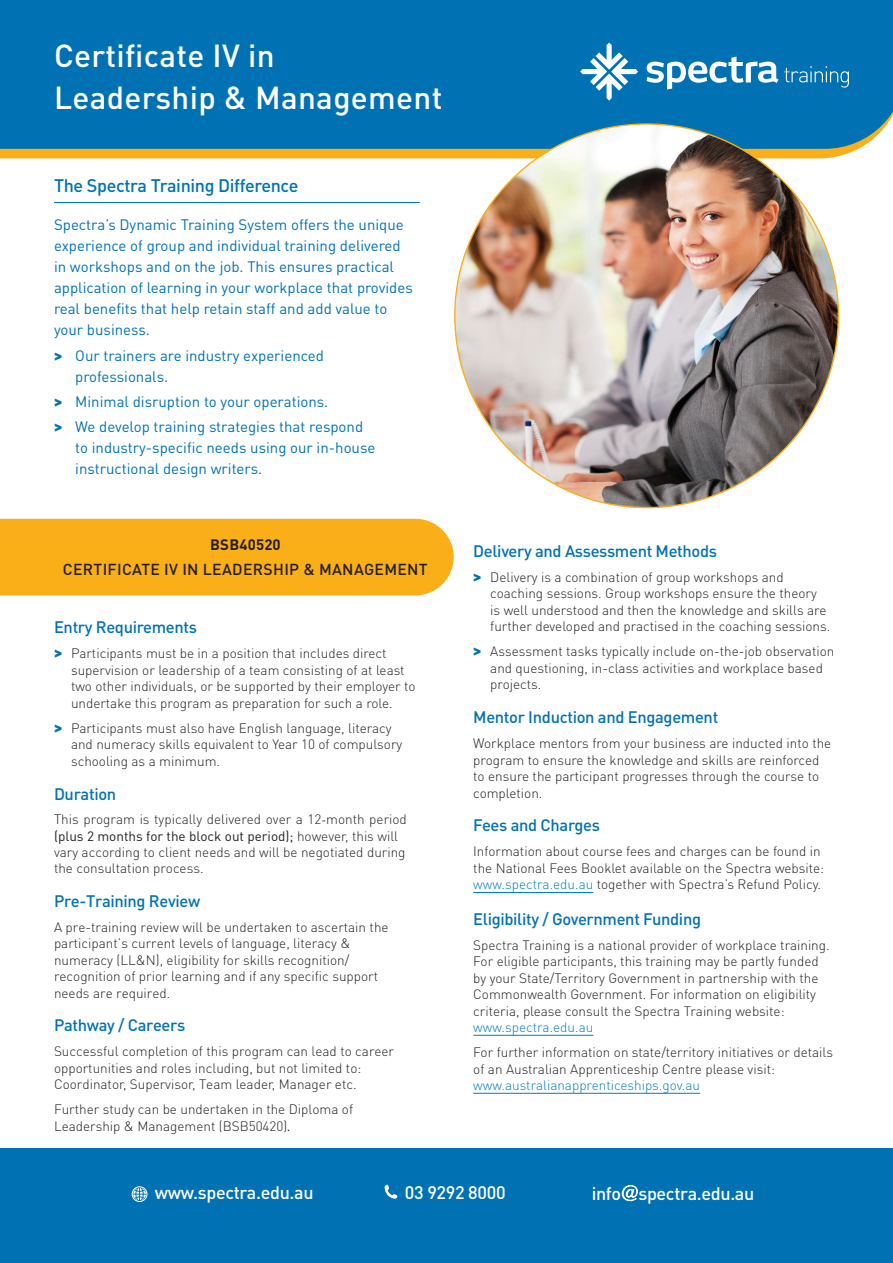
<style>
.page{position:relative;width:893px;height:1263px;background:#fff}
.page>*{position:absolute;margin:0;border:0;box-sizing:border-box;transform-origin:0 0}
.t1{font:500 31.5px/42px "DIN Pro";letter-spacing:.01em;color:#fff}
.t2{font:500 18px "DIN Pro";letter-spacing:-.02em;color:#fff}
.t3{font:500 18px "DIN Pro";letter-spacing:-.02em;color:#0072b4}
.Body_Text{font:500 16.5px "DIN Pro";letter-spacing:-.02em;color:#0072b4}
.t4{font:500 15.75px "DIN Pro";letter-spacing:.02em;color:#231f20}
.t5{font:15px/21px "DIN Pro";color:#0072b4}
.t6{font:700 15px "DIN Pro";letter-spacing:.01em;color:#231f20}
.Body_Text-2{font:300 13.5px/16.5px "DIN Pro";color:#231f20}
.s1{font-weight:900}
.s2{font-weight:900;font-size:15px;color:#0072b4}
.s3{font-family:"Minion Pro";font-weight:400}
.s4{font-weight:400}
.s5{color:#007ec5}
.s6{color:#fff}
.s7{font-family:"Adobe Myungjo Std"}
</style>
<div class="page">
<div style="left:0;top:149px;width:858px;height:9px;background:#faaf18"></div>
<div style="left:0;top:1148px;width:893px;height:115px;background:#0072b4"></div>
<hr style="left:54px;top:202px;width:366px;height:1px;background:#0072b4">
<div style="left:0;top:0;width:893px;height:149px;background:#0072b4"></div>
<svg style="left:784px;top:66px;width:65px;height:22px"></svg>
<svg style="left:647px;top:57px;width:131px;height:32px"></svg>
<svg style="left:580px;top:43px;width:58px;height:58px"></svg>
<hr style="left:473px;top:892px;width:120px;height:1px;background:#007ec5">
<hr style="left:473px;top:1035px;width:120px;height:1px;background:#007ec5">
<hr style="left:473px;top:1093px;width:227px;height:1px;background:#007ec5">
<svg style="left:133px;top:1187px;width:13px;height:14px"></svg>
<div style="left:132px;top:1186px;width:15px;height:16px;border:1px solid #fff;border-radius:50%"></div>
<svg style="left:384px;top:1185px;width:14px;height:14px"></svg>
<div style="left:0;top:519px;width:454px;height:76px;background:#faaf18"></div>
<img style="left:455px;top:124px;width:383px;height:384px;border-radius:192px">
<p class="t1" style="left:54px;top:33px;width:390px">Certificate IV in<br>Leadership &amp; Management</p>
<p class="t3" style="left:54px;top:174px;width:246px">The Spectra Training Difference</p>
<p class="t5" style="left:54px;top:214px;width:360px">Spectra’s Dynamic Training System offers the unique experience of group and individual training delivered in workshops and on the job. This ensures practical application of learning in your workplace that provides real benefits that help retain staff and add value to your business.</p>
<p class="t5" style="left:75px;top:344px;width:250px;text-indent:-21px"><span class="s1">&gt;</span> Our trainers are industry experienced professionals.</p>
<p class="t5" style="left:54px;top:390px;width:276px"><span class="s1">&gt;</span> Minimal disruption to your operations.</p>
<p class="t5" style="left:75px;top:416px;width:302px;text-indent:-21px"><span class="s1">&gt;</span> We develop training strategies that respond to industry-specific needs using our in-house instructional design writers.</p>
<p class="t6" style="left:210px;top:534px;width:72px">BSB40520</p>
<p class="t4" style="left:63px;top:559px;width:366px">CERTIFICATE IV IN LEADERSHIP &amp; MANAGEMENT</p>
<p class="Body_Text" style="left:54px;top:616px;width:145px">Entry Requirements</p>
<p class="Body_Text-2" style="left:71px;top:645px;width:346px;text-indent:-17px"><span class="s2">&gt;</span> Participants must be in a position that includes direct supervision or leadership of a team consisting of at least two other individuals, or be supported by their employer to undertake this program as preparation for such a role.</p>
<p class="Body_Text-2" style="left:71px;top:719px;width:333px;text-indent:-17px"><span class="s2">&gt;</span> Participants must also have English language, literacy and numeracy skills equivalent to Year 10 of compulsory schooling as a minimum.</p>
<p class="Body_Text" style="left:54px;top:782px;width:64px">Duration</p>
<p class="Body_Text-2" style="left:54px;top:811px;width:354px;line-height:16px">This program is typically delivered over a 12<span class="s3">-</span>month period <span class="s4">(plus 2 months for the block out period);</span> however, this will vary according to client needs and will be negotiated during the consultation process.</p>
<p class="Body_Text" style="left:54px;top:889px;width:148px">Pre-Training Review</p>
<p class="Body_Text-2" style="left:54px;top:918px;width:336px">A pre-training review will be undertaken to ascertain the participant’s current levels of language, literacy &amp; numeracy (LL&amp;N), eligibility for skills recognition/ recognition of prior learning and if any specific support needs are required.</p>
<p class="Body_Text" style="left:54px;top:1014px;width:133px">Pathway / Careers</p>
<p class="Body_Text-2" style="left:54px;top:1042px;width:342px">Successful completion of this program can lead to career opportunities and roles including, but not limited to:<br>Coordinator, Supervisor, Team leader, Manager etc.</p>
<p class="Body_Text-2" style="left:54px;top:1101px;width:301px">Further study can be undertaken in the Diploma of<br>Leadership &amp; Management (BSB50420)<span class="s3">.</span></p>
<p class="Body_Text" style="left:473px;top:540px;width:245px">Delivery and Assessment Methods</p>
<p class="Body_Text-2" style="left:490px;top:568px;width:342px;text-indent:-17px"><span class="s2">&gt;</span> Delivery is a combination of group workshops and coaching sessions. Group workshops ensure the theory<br>is well understood and then the knowledge and skills are further developed and practised in the coaching sessions.</p>
<p class="Body_Text-2" style="left:490px;top:643px;width:346px;text-indent:-17px"><span class="s2">&gt;</span> Assessment tasks typically include on-the-job observation and questioning, in-class activities and workplace based projects.</p>
<p class="Body_Text" style="left:473px;top:706px;width:247px">Mentor Induction and Engagement</p>
<p class="Body_Text-2" style="left:473px;top:734px;width:360px">Workplace mentors from your business are inducted into the program to ensure the knowledge and skills are reinforced to ensure the participant progresses through the course to completion.</p>
<p class="Body_Text" style="left:473px;top:814px;width:128px">Fees and Charges</p>
<p class="Body_Text-2" style="left:473px;top:843px;width:352px">Information about course fees and charges can be found in the National Fees Booklet available on the Spectra website: <span class="s5">www.spectra.edu.au</span><span class="s6">,</span>together with Spectra’s Refund Policy.</p>
<p class="Body_Text" style="left:473px;top:907px;width:229px">Eligibility / Government Funding</p>
<p class="Body_Text-2" style="left:473px;top:936px;width:358px">Spectra Training is a national provider of workplace training.<br>For eligible participants, this training may be partly funded by your State/Territory Government in partnership with the Commonwealth Government. For information on eligibility criteria, please consult the Spectra Training website: <span class="s5">www.spectra.edu.au</span></p>
<p class="Body_Text-2" style="left:473px;top:1043px;width:361px">For further information on state/territory initiatives or details of an Australian Apprenticeship Centre please visit: <span class="s5">www.australianapprenticeships.gov.au</span></p>
<p class="t2" style="left:155px;top:1180px;width:160px">www.spectra.edu.au</p>
<p class="t2" style="left:405px;top:1180px;width:102px">03 9292 8000</p>
<p class="t2" style="left:592px;top:1181px;width:164px">info<span class="s7">@</span>spectra.edu.au</p>
</div>
